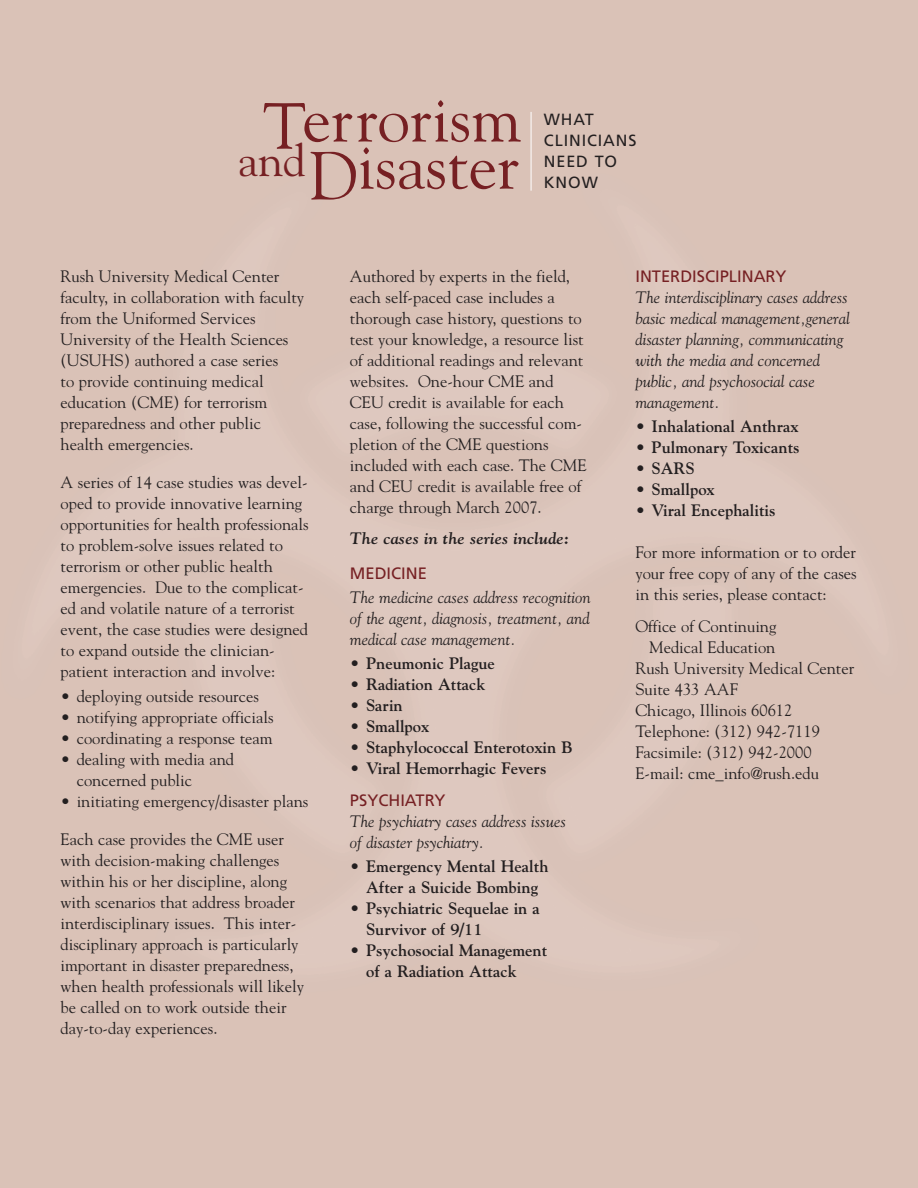
<style>
.page{position:relative;width:918px;height:1188px;background:#fff}
.page>*{position:absolute;margin:0;border:0;box-sizing:border-box;transform-origin:0 0}
.t1{font:64.8px/47.1px "Goudy";color:#762023;text-align:right}
.t2{font:16.5px/21px "Goudy";color:#231f20}
.t3{font:italic 16.5px/21px "Goudy";color:#231f20}
.t4{font:700 16.5px/21px "Goudy";color:#231f20}
.t5{font:16.5px "Frutiger";color:#762023}
.t6{font:italic 700 16.5px "Goudy";color:#231f20}
.t7{font:16.2px/21px "Frutiger";letter-spacing:.055em;color:#231f20}
.s1{font-size:67.5px}
</style>
<div class="page">
<h1 class="t1" style="left:238px;top:96px;width:285px"><sub>and</sub>Terrorism<br><span class="s1">D</span>isaster</h1>
<p class="t7" style="left:544px;top:110px;width:94px">WHAT<br>CLINICIANS<br>NEED TO<br>KNOW</p>
<p class="t2" style="left:61px;top:266px;width:245px">Rush University Medical Center faculty, in collaboration with faculty from the Uniformed Services<br>University of the Health Sciences (USUHS) authored a case series<br>to provide continuing medical education (CME) for terrorism preparedness and other public health emergencies.</p>
<p class="t2" style="left:61px;top:472px;width:250px">A series of 14 case studies was devel&shy;oped to provide innovative learning opportunities for health professionals to problem-solve issues related to terrorism or other public health emergencies. Due to the complicat&shy;ed and volatile nature of a terrorist event, the case studies were designed to expand outside the clinician&shy;patient interaction and involve:</p>
<p class="t2" style="left:61px;top:686px;width:200px">• deploying outside resources</p>
<p class="t2" style="left:61px;top:707px;width:215px">• notifying appropriate officials</p>
<p class="t2" style="left:61px;top:728px;width:214px">• coordinating a response team</p>
<p class="t2" style="left:77px;top:749px;width:159px;text-indent:-16px">• dealing with media and concerned public</p>
<p class="t2" style="left:61px;top:791px;width:249px">• initiating emergency/disaster plans</p>
<p class="t2" style="left:61px;top:829px;width:245px">Each case provides the CME user with decision-making challenges within his or her discipline, along with scenarios that address broader interdisciplinary issues. This inter&shy;disciplinary approach is particularly important in disaster preparedness, when health professionals will likely be called on to work outside their day-to-day experiences.</p>
<p class="t2" style="left:350px;top:266px;width:238px">Authored by experts in the field, each self-paced case includes a thorough case history, questions to test your knowledge, a resource list of additional readings and relevant websites. One-hour CME and<br>CEU credit is available for each case, following the successful com&shy;pletion of the CME questions included with each case. The CME and CEU credit is available free of charge through March 2007.</p>
<p class="t6" style="left:350px;top:529px;width:221px">The cases in the series include:</p>
<p class="t5" style="left:350px;top:567px;width:78px">MEDICINE</p>
<p class="t3" style="left:350px;top:587px;width:242px;text-align:justify">The medicine cases address recognition of the agent, diagnosis, treatment, and medical case management.</p>
<p class="t4" style="left:350px;top:653px;width:146px">• Pneumonic Plague</p>
<p class="t4" style="left:350px;top:674px;width:137px">• Radiation Attack</p>
<p class="t4" style="left:350px;top:695px;width:54px">• Sarin</p>
<p class="t4" style="left:350px;top:716px;width:81px">• Smallpox</p>
<p class="t4" style="left:350px;top:737px;width:224px">• Staphylococcal Enterotoxin B</p>
<p class="t4" style="left:350px;top:758px;width:198px">• Viral Hemorrhagic Fevers</p>
<p class="t5" style="left:350px;top:793px;width:97px">PSYCHIATRY</p>
<p class="t3" style="left:350px;top:810px;width:217px">The psychiatry cases address issues of disaster psychiatry.</p>
<p class="t4" style="left:350px;top:855px;width:200px;text-align:center">• Emergency Mental Health<br>After a Suicide Bombing</p>
<p class="t4" style="left:366px;top:897px;width:175px;text-indent:-16px">• Psychiatric Sequelae in a<br>Survivor of 9/11</p>
<p class="t4" style="left:366px;top:939px;width:183px;text-indent:-16px">• Psychosocial Management of a Radiation Attack</p>
<p class="t5" style="left:635px;top:270px;width:152px">INTERDISCIPLINARY</p>
<p class="t3" style="left:635px;top:287px;width:216px">The interdisciplinary cases address basic medical management,general disaster planning, communicating with the media and concerned public, and psychosocial case management.</p>
<p class="t4" style="left:635px;top:416px;width:165px">• Inhalational Anthrax</p>
<p class="t4" style="left:635px;top:437px;width:166px">• Pulmonary Toxicants</p>
<p class="t4" style="left:635px;top:458px;width:61px">• SARS</p>
<p class="t4" style="left:635px;top:479px;width:81px">• Smallpox</p>
<p class="t4" style="left:635px;top:500px;width:142px">• Viral Encephalitis</p>
<p class="t2" style="left:635px;top:542px;width:223px;text-align:justify">For more information or to order your free copy of any of the cases in this series, please contact:</p>
<p class="t2" style="left:635px;top:615px;width:143px">Office of Continuing</p>
<p class="t2" style="left:649px;top:636px;width:128px">Medical Education</p>
<p class="t2" style="left:635px;top:657px;width:220px">Rush University Medical Center</p>
<p class="t2" style="left:635px;top:678px;width:104px">Suite 433 AAF</p>
<p class="t2" style="left:635px;top:699px;width:159px">Chicago, Illinois 60612</p>
<p class="t2" style="left:635px;top:720px;width:186px">Telephone: (312) 942-7119</p>
<p class="t2" style="left:635px;top:741px;width:178px">Facsimile: (312) 942-2000</p>
<p class="t2" style="left:635px;top:762px;width:185px">E-mail: cme_info@rush.edu</p>
</div>
